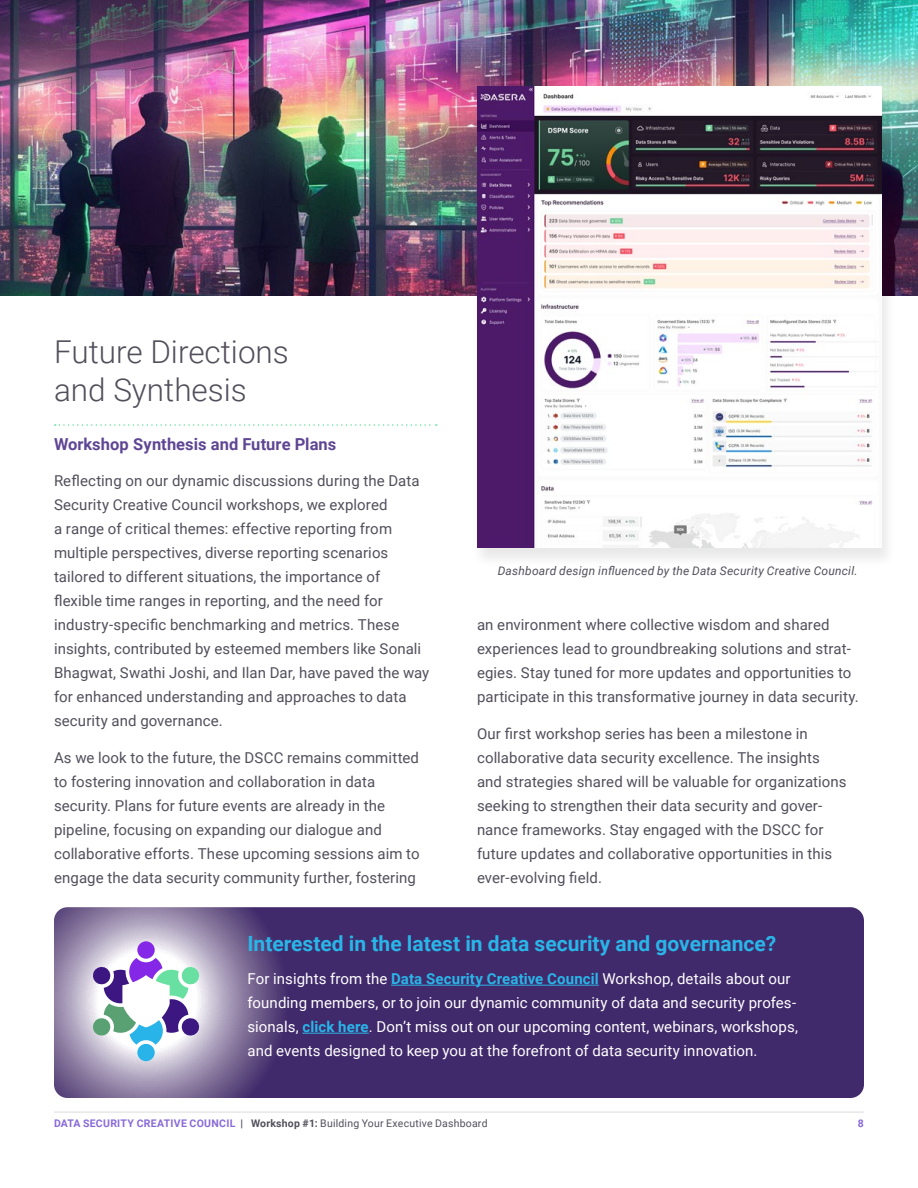
<style>
.page{position:relative;width:918px;height:1188px;background:#fff}
.page>*{position:absolute;margin:0;border:0;box-sizing:border-box;transform-origin:0 0}
.HEADLINE-3{font:300 31.5px/37.8px "Roboto";color:#524f5b}
.SUBHEAD{font:700 21px "Roboto";color:#29b5e8}
.Subhead_-_Left{font:700 16.5px "Roboto";letter-spacing:.005em;color:#5f4694}
.Body_Copy{font:15px/24px "Roboto";letter-spacing:.005em;color:#524f5b}
.Body_Copy-2{font:15px/24px "Roboto";letter-spacing:.005em;color:#fff}
.Body_Copy-3{font:italic 12px "Roboto";letter-spacing:.015em;color:#524f5b}
.t1{font:10.5px "Roboto";letter-spacing:.02em;color:#524f5b}
.t2{font:700 10.5px "Roboto";color:#886ad8}
.s1{font-weight:700;color:#29b5e8}
.s2{font-weight:700;color:#886ad8}
.s3{font-weight:700}
</style>
<div class="page">
<img style="left:0;top:0;width:918px;height:295px">
<div style="left:471px;top:87px;width:426px;height:481px;background:#231f20;opacity:.1"></div>
<img style="left:477px;top:86px;width:405px;height:461px">
<svg style="left:54px;top:907px;width:810px;height:191px;background:#513c77"></svg>
<svg style="left:55px;top:424px;width:382px;height:2px"></svg>
<hr style="left:391px;top:985px;width:208px;height:1px;background:#29b5e8">
<hr style="left:302px;top:1033px;width:67px;height:1px;background:#29b5e8">
<svg style="left:93px;top:941px;width:107px;height:120px"></svg>
<hr style="left:54px;top:1112px;width:810px;height:1px;background:#dcdcde">
<p class="HEADLINE-3" style="left:54px;top:332px;width:236px">Future Directions and Synthesis</p>
<p class="Subhead_-_Left" style="left:54px;top:432px;width:284px">Workshop Synthesis and Future Plans</p>
<p class="Body_Copy" style="left:54px;top:468px;width:377px">Reflecting on our dynamic discussions during the Data Security Creative Council workshops, we explored<br>a range of critical themes: effective reporting from multiple perspectives, diverse reporting scenarios tailored to different situations, the importance of flexible time ranges in reporting, and the need for industry-specific benchmarking and metrics. These insights, contributed by esteemed members like Sonali Bhagwat, Swathi Joshi, and Ilan Dar, have paved the way for enhanced understanding and approaches to data security and governance.</p>
<p class="Body_Copy" style="left:54px;top:745px;width:367px">As we look to the future, the DSCC remains committed to fostering innovation and collaboration in data security. Plans for future events are already in the pipeline, focusing on expanding our dialogue and collaborative efforts. These upcoming sessions aim to engage the data security community further, fostering</p>
<p class="Body_Copy-3" style="left:498px;top:562px;width:361px">Dashboard design influenced by the Data Security Creative Council.</p>
<p class="Body_Copy" style="left:477px;top:612px;width:383px">an environment where collective wisdom and shared experiences lead to groundbreaking solutions and strat&shy;egies. Stay tuned for more updates and opportunities to participate in this transformative journey in data security.</p>
<p class="Body_Copy" style="left:477px;top:721px;width:371px">Our first workshop series has been a milestone in collaborative data security excellence. The insights and strategies shared will be valuable for organizations seeking to strengthen their data security and gover&shy;nance frameworks. Stay engaged with the DSCC for future updates and collaborative opportunities in this ever-evolving field.</p>
<p class="SUBHEAD" style="left:248px;top:929px;width:530px">Interested in the latest in data security and governance?</p>
<p class="Body_Copy-2" style="left:248px;top:966px;width:552px">For insights from the <span class="s1">Data Security Creative Council</span> Workshop, details about our founding members, or to join our dynamic community of data and security profes&shy;sionals, <span class="s1">click here</span>. Don’t miss out on our upcoming content, webinars, workshops, and events designed to keep you at the forefront of data security innovation.</p>
<p class="t1" style="left:54px;top:1116px;width:435px"><span class="s2">DATA SECURITY CREATIVE COUNCIL</span> <span class="s3">| Workshop #1:</span> Building Your Executive Dashboard</p>
<p class="t2" style="left:858px;top:1116px;width:8px">8</p>
</div>
